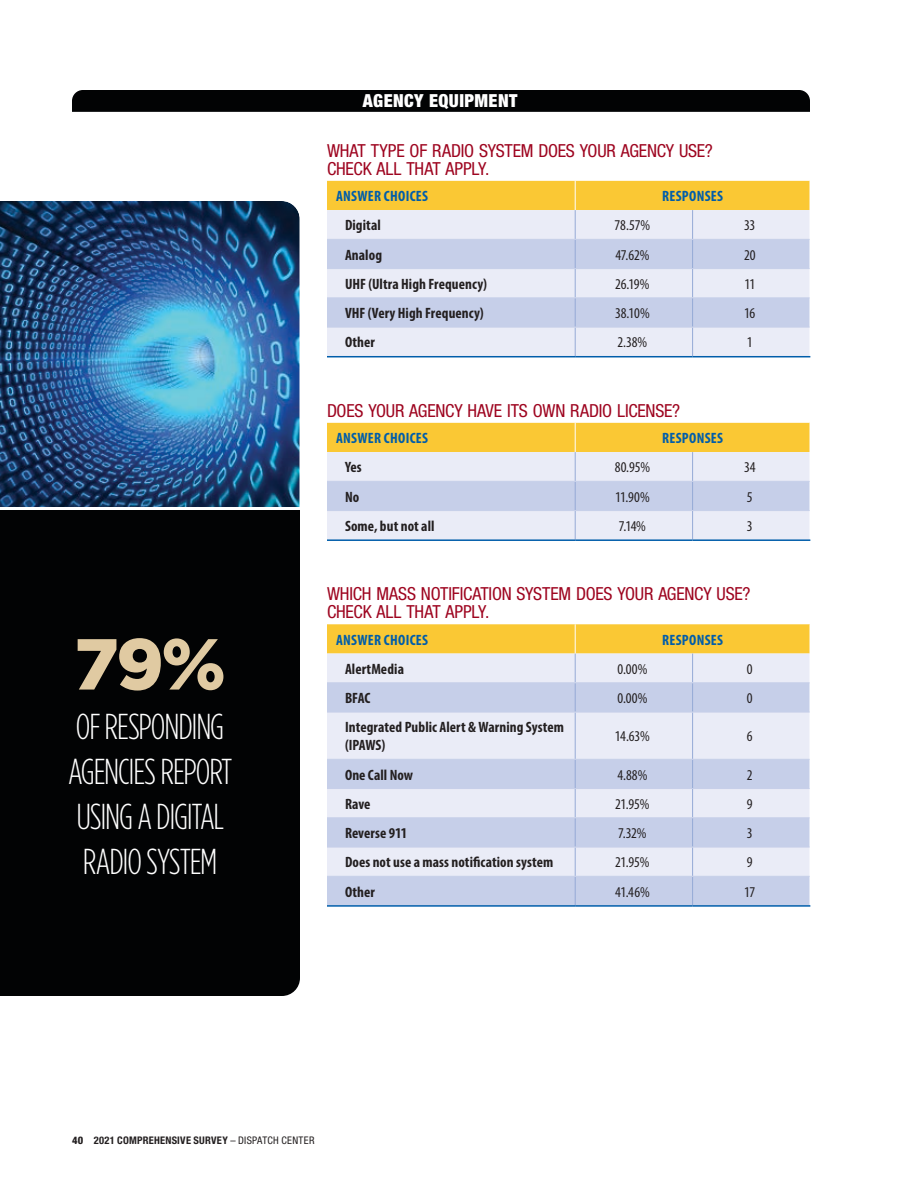
<style>
.page{position:relative;width:918px;height:1188px;background:#fff}
.page>*{position:absolute;margin:0;border:0;box-sizing:border-box;transform-origin:0 0}
.head_-_hel_bd_cond{font:900 72px "Gotham";color:#e0caa2}
.body_-_no_indent{font:300 36px/45px "Gotham Condensed";letter-spacing:-.035em;color:#fff}
.pull_quote_-_hel_con{font:condensed 18px/18px "Helvetica Neue LT Std";letter-spacing:-.01em;color:#9e0520}
.Appendix_-_Section_H{font:900 condensed 18px "Helvetica Neue LT Std";letter-spacing:.025em;color:#fff}
.table_text_descripti{font:700 condensed 15px/18px "Myriad Pro";letter-spacing:.005em;color:#231f20}
.table_text_cell{font:condensed 15px "Myriad Pro";letter-spacing:-.01em;color:#231f20}
.table_text_head_blue{font:700 condensed 15px "Myriad Pro";letter-spacing:.02em;color:#005daa}
.t1{font:700 condensed 10.5px "Helvetica Neue LT Std";letter-spacing:.02em;color:#231f20}
.s1{font-weight:800}
.s2{font-weight:400}
</style>
<div class="page">
<div style="left:72px;top:90px;width:738px;height:22px;background:#020304"></div>
<svg style="left:327px;top:181px;width:484px;height:177px"></svg>
<hr style="left:327px;top:239px;width:248px;height:1px;background:#c6cfe9">
<hr style="left:575px;top:239px;width:118px;height:1px;background:#c6cfe9">
<hr style="left:693px;top:239px;width:117px;height:1px;background:#c6cfe9">
<hr style="left:327px;top:268px;width:248px;height:1px;background:#c6cfe9">
<hr style="left:575px;top:268px;width:118px;height:1px;background:#c6cfe9">
<hr style="left:693px;top:268px;width:117px;height:1px;background:#c6cfe9">
<hr style="left:327px;top:297px;width:248px;height:1px;background:#c6cfe9">
<hr style="left:575px;top:297px;width:118px;height:1px;background:#c6cfe9">
<hr style="left:693px;top:297px;width:117px;height:1px;background:#c6cfe9">
<hr style="left:327px;top:327px;width:248px;height:1px;background:#c6cfe9">
<hr style="left:575px;top:327px;width:118px;height:1px;background:#c6cfe9">
<hr style="left:693px;top:327px;width:117px;height:1px;background:#c6cfe9">
<hr style="left:327px;top:356px;width:248px;height:1px;background:#005daa">
<hr style="left:575px;top:356px;width:118px;height:1px;background:#005daa">
<hr style="left:693px;top:356px;width:117px;height:1px;background:#005daa">
<svg style="left:327px;top:423px;width:484px;height:118px"></svg>
<hr style="left:327px;top:481px;width:248px;height:1px;background:#c6cfe9">
<hr style="left:575px;top:481px;width:118px;height:1px;background:#c6cfe9">
<hr style="left:693px;top:481px;width:117px;height:1px;background:#c6cfe9">
<hr style="left:327px;top:510px;width:248px;height:1px;background:#c6cfe9">
<hr style="left:575px;top:510px;width:118px;height:1px;background:#c6cfe9">
<hr style="left:693px;top:510px;width:117px;height:1px;background:#c6cfe9">
<hr style="left:327px;top:539px;width:248px;height:2px;background:#005daa">
<hr style="left:575px;top:539px;width:118px;height:2px;background:#005daa">
<hr style="left:693px;top:539px;width:117px;height:2px;background:#005daa">
<div style="left:327px;top:713px;width:483px;height:46px;background:#eaecf7"></div>
<hr style="left:575px;top:712px;width:1px;height:47px;background:#95aad6">
<hr style="left:692px;top:712px;width:1px;height:47px;background:#95aad6">
<svg style="left:327px;top:624px;width:483px;height:88px"></svg>
<svg style="left:327px;top:760px;width:484px;height:147px"></svg>
<hr style="left:327px;top:682px;width:248px;height:1px;background:#c6cfe9">
<hr style="left:575px;top:682px;width:118px;height:1px;background:#c6cfe9">
<hr style="left:693px;top:682px;width:117px;height:1px;background:#c6cfe9">
<hr style="left:327px;top:712px;width:248px;height:1px;background:#c6cfe9">
<hr style="left:575px;top:712px;width:118px;height:1px;background:#c6cfe9">
<hr style="left:693px;top:712px;width:117px;height:1px;background:#c6cfe9">
<hr style="left:327px;top:759px;width:248px;height:1px;background:#c6cfe9">
<hr style="left:575px;top:759px;width:118px;height:1px;background:#c6cfe9">
<hr style="left:693px;top:759px;width:117px;height:1px;background:#c6cfe9">
<hr style="left:327px;top:788px;width:248px;height:1px;background:#c6cfe9">
<hr style="left:575px;top:788px;width:118px;height:1px;background:#c6cfe9">
<hr style="left:693px;top:788px;width:117px;height:1px;background:#c6cfe9">
<hr style="left:327px;top:817px;width:248px;height:1px;background:#c6cfe9">
<hr style="left:575px;top:817px;width:118px;height:1px;background:#c6cfe9">
<hr style="left:693px;top:817px;width:117px;height:1px;background:#c6cfe9">
<hr style="left:327px;top:847px;width:248px;height:1px;background:#c6cfe9">
<hr style="left:575px;top:847px;width:118px;height:1px;background:#c6cfe9">
<hr style="left:693px;top:847px;width:117px;height:1px;background:#c6cfe9">
<hr style="left:327px;top:876px;width:248px;height:1px;background:#c6cfe9">
<hr style="left:575px;top:876px;width:118px;height:1px;background:#c6cfe9">
<hr style="left:693px;top:876px;width:117px;height:1px;background:#c6cfe9">
<hr style="left:327px;top:905px;width:248px;height:2px;background:#005daa">
<hr style="left:575px;top:905px;width:118px;height:2px;background:#005daa">
<hr style="left:693px;top:905px;width:117px;height:2px;background:#005daa">
<div style="left:0;top:512px;width:300px;height:484px;background:#020304"></div>
<img style="left:0;top:201px;width:300px;height:311px">
<p class="head_-_hel_bd_cond" style="left:74px;top:614px;width:153px">79%</p>
<p class="body_-_no_indent" style="left:68px;top:704px;width:166px">OF RESPONDING<br>AGENCIES REPORT</p>
<p class="body_-_no_indent" style="left:76px;top:794px;width:149px">USING A DIGITAL</p>
<p class="body_-_no_indent" style="left:83px;top:839px;width:136px">RADIO SYSTEM</p>
<p class="Appendix_-_Section_H" style="left:363px;top:90px;width:156px">AGENCY EQUIPMENT</p>
<p class="pull_quote_-_hel_con" style="left:327px;top:141px;width:387px">WHAT TYPE OF RADIO SYSTEM DOES YOUR AGENCY USE?<br>CHECK ALL THAT APPLY.</p>
<p class="table_text_head_blue" style="left:336px;top:187px;width:93px">ANSWER CHOICES</p>
<p class="table_text_head_blue" style="left:662px;top:187px;width:62px">RESPONSES</p>
<p class="table_text_descripti" style="left:345px;top:216px;width:37px">Digital</p>
<p class="table_text_cell" style="left:615px;top:216px;width:37px">78.57%</p>
<p class="table_text_cell" style="left:744px;top:216px;width:13px">33</p>
<p class="table_text_descripti" style="left:345px;top:245px;width:39px">Analog</p>
<p class="table_text_cell" style="left:615px;top:246px;width:36px">47.62%</p>
<p class="table_text_cell" style="left:744px;top:246px;width:13px">20</p>
<p class="table_text_descripti" style="left:345px;top:275px;width:144px">UHF (Ultra High Frequency)</p>
<p class="table_text_cell" style="left:615px;top:275px;width:36px">26.19%</p>
<p class="table_text_cell" style="left:744px;top:275px;width:12px">11</p>
<p class="table_text_descripti" style="left:345px;top:304px;width:140px">VHF (Very High Frequency)</p>
<p class="table_text_cell" style="left:615px;top:304px;width:36px">38.10%</p>
<p class="table_text_cell" style="left:744px;top:304px;width:13px">16</p>
<p class="table_text_descripti" style="left:345px;top:333px;width:31px">Other</p>
<p class="table_text_cell" style="left:617px;top:333px;width:31px">2.38%</p>
<p class="table_text_cell" style="left:747px;top:333px;width:7px">1</p>
<p class="pull_quote_-_hel_con" style="left:327px;top:401px;width:355px">DOES YOUR AGENCY HAVE ITS OWN RADIO LICENSE?</p>
<p class="table_text_head_blue" style="left:336px;top:429px;width:93px">ANSWER CHOICES</p>
<p class="table_text_head_blue" style="left:662px;top:429px;width:62px">RESPONSES</p>
<p class="table_text_descripti" style="left:345px;top:458px;width:18px">Yes</p>
<p class="table_text_cell" style="left:615px;top:458px;width:37px">80.95%</p>
<p class="table_text_cell" style="left:744px;top:458px;width:13px">34</p>
<p class="table_text_descripti" style="left:345px;top:487px;width:16px">No</p>
<p class="table_text_cell" style="left:615px;top:488px;width:36px">11.90%</p>
<p class="table_text_cell" style="left:747px;top:488px;width:7px">5</p>
<p class="table_text_descripti" style="left:345px;top:517px;width:91px">Some, but not all</p>
<p class="table_text_cell" style="left:619px;top:517px;width:29px">7.14%</p>
<p class="table_text_cell" style="left:747px;top:517px;width:7px">3</p>
<p class="pull_quote_-_hel_con" style="left:327px;top:585px;width:425px">WHICH MASS NOTIFICATION SYSTEM DOES YOUR AGENCY USE?<br>CHECK ALL THAT APPLY.</p>
<p class="table_text_head_blue" style="left:336px;top:630px;width:93px">ANSWER CHOICES</p>
<p class="table_text_head_blue" style="left:662px;top:630px;width:62px">RESPONSES</p>
<p class="table_text_descripti" style="left:345px;top:659px;width:61px">AlertMedia</p>
<p class="table_text_cell" style="left:617px;top:660px;width:32px">0.00%</p>
<p class="table_text_cell" style="left:747px;top:660px;width:7px">0</p>
<p class="table_text_descripti" style="left:345px;top:689px;width:27px">BFAC</p>
<p class="table_text_cell" style="left:617px;top:689px;width:32px">0.00%</p>
<p class="table_text_cell" style="left:747px;top:689px;width:7px">0</p>
<p class="table_text_descripti" style="left:345px;top:718px;width:220px">Integrated Public Alert &amp; Warning System (IPAWS)</p>
<p class="table_text_cell" style="left:615px;top:727px;width:36px">14.63%</p>
<p class="table_text_cell" style="left:747px;top:727px;width:7px">6</p>
<p class="table_text_descripti" style="left:345px;top:765px;width:70px">One Call Now</p>
<p class="table_text_cell" style="left:617px;top:766px;width:32px">4.88%</p>
<p class="table_text_cell" style="left:747px;top:766px;width:7px">2</p>
<p class="table_text_descripti" style="left:345px;top:794px;width:27px">Rave</p>
<p class="table_text_cell" style="left:615px;top:795px;width:36px">21.95%</p>
<p class="table_text_cell" style="left:747px;top:795px;width:7px">9</p>
<p class="table_text_descripti" style="left:345px;top:824px;width:64px">Reverse 911</p>
<p class="table_text_cell" style="left:618px;top:824px;width:30px">7.32%</p>
<p class="table_text_cell" style="left:747px;top:824px;width:7px">3</p>
<p class="table_text_descripti" style="left:345px;top:853px;width:210px">Does not use a mass notification system</p>
<p class="table_text_cell" style="left:615px;top:853px;width:36px">21.95%</p>
<p class="table_text_cell" style="left:747px;top:853px;width:7px">9</p>
<p class="table_text_descripti" style="left:345px;top:882px;width:31px">Other</p>
<p class="table_text_cell" style="left:615px;top:883px;width:36px">41.46%</p>
<p class="table_text_cell" style="left:744px;top:883px;width:12px">17</p>
<p class="t1" style="left:72px;top:1134px;width:244px"><span class="s1">40</span> 2021 COMPREHENSIVE SURVEY <span class="s2">– DISPATCH CENTER</span></p>
</div>
